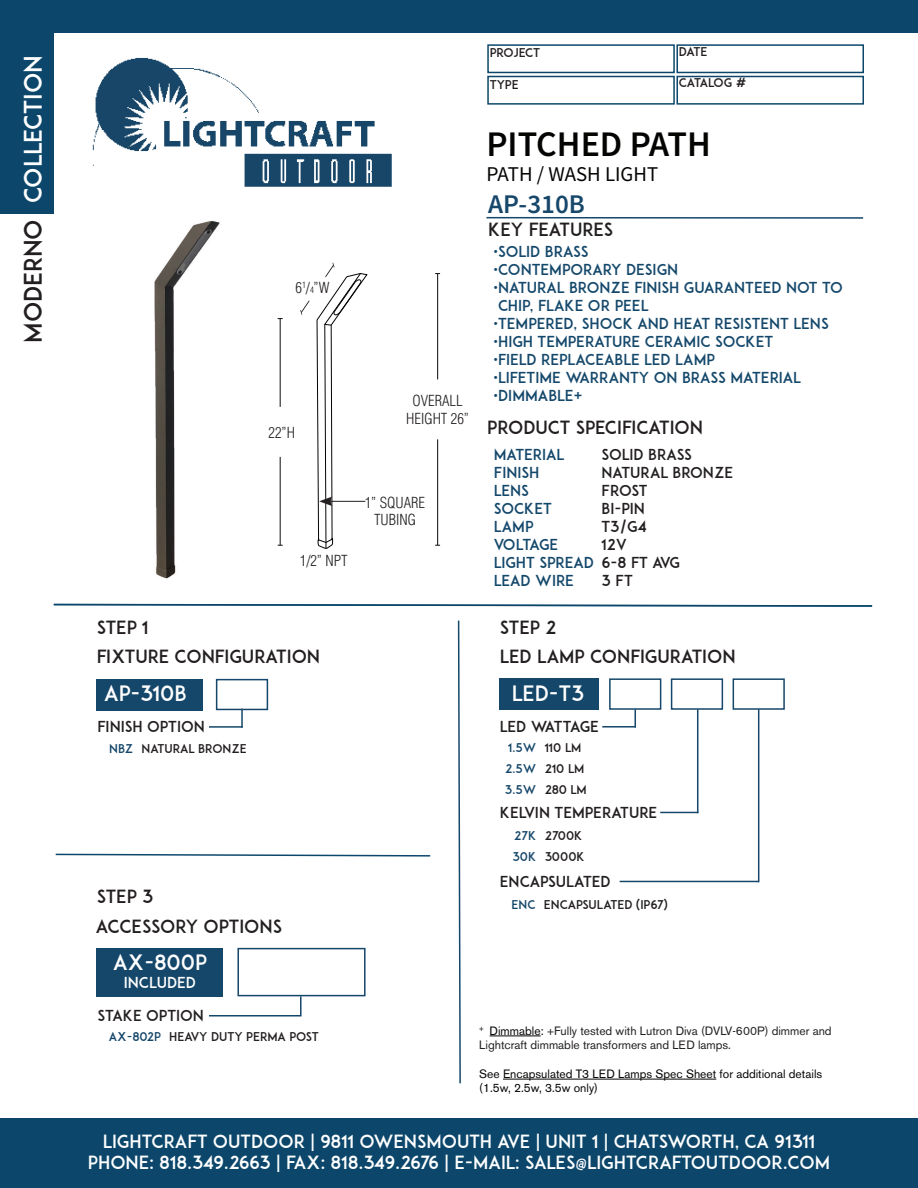
<style>
.page{position:relative;width:918px;height:1188px;background:#fff}
.page>*{position:absolute;margin:0;border:0;box-sizing:border-box;transform-origin:0 0}
.t1{font:600 36px "Source Sans Pro";color:#040503}
.t2{font:600 27px "Source Sans Pro";color:#17476a}
.t3{font:24px "ADAM.CGPRO";color:#fff}
.t4{font:24px "ADAM.CGPRO";color:#231f20}
.t5{font:21px "ADAM.CGPRO";color:#fff}
.t6{font:21px "Source Sans Pro";color:#040503}
.t7{font:18px/21.6px "ADAM.CGPRO";color:#fff;text-align:center}
.t8{font:18px "ADAM.CGPRO";color:#231f20}
.t9{font:16.65px "Source Sans Pro";color:#231f20}
.t10{font:15px/18px "ADAM.CGPRO";color:#14486b}
.t11{font:15px/18px "ADAM.CGPRO";color:#231f20}
.t12{font:15px "ADAM.CGPRO";letter-spacing:-.035em;color:#231f20}
.t13{font:15px "ADAM.CGPRO";color:#fff}
.t14{font:300 condensed 14.85px/17.9px "Helvetica";color:#231f20;text-align:center}
.t15{font:12px/21px "ADAM.CGPRO";color:#231f20}
.t16{font:12px/14.4px "Akzidenz Grotesk BE";color:#231f20}
.t17{font:12px/14.4px "Akzidenz Grotesk BE";color:#040503}
.t18{font:12px/21px "ADAM.CGPRO";color:#15476a;text-align:justify}
.t19{font:12px "ADAM.CGPRO";letter-spacing:-.025em;color:#231f20}
.s1{font-size:8.7px}
.s2{color:#15476a}
.s3{color:#040503}
.s4{font-size:10.5px}
</style>
<div class="page">
<div style="left:0;top:1119px;width:918px;height:69px;background:#0c476b"></div>
<div style="left:0;top:0;width:918px;height:32px;background:#0c476b"></div>
<div style="left:0;top:0;width:54px;height:214px;background:#0c476b"></div>
<div style="left:487px;top:44px;width:188px;height:29px;border:2px solid #0c476b"></div>
<div style="left:487px;top:76px;width:188px;height:29px;border:2px solid #0c476b"></div>
<div style="left:676px;top:44px;width:188px;height:29px;border:2px solid #0c476b"></div>
<div style="left:676px;top:76px;width:188px;height:29px;border:2px solid #0c476b"></div>
<img style="left:92px;top:57px;width:300px;height:130px">
<hr style="left:486px;top:217px;width:377px;height:2px;background:#15476a">
<svg style="left:300px;top:300px;width:10px;height:15px"></svg>
<hr style="left:280px;top:457px;width:1px;height:88px;background:#231f20">
<hr style="left:437px;top:439px;width:1px;height:106px;background:#231f20">
<hr style="left:280px;top:319px;width:1px;height:88px;background:#231f20">
<hr style="left:437px;top:274px;width:1px;height:105px;background:#231f20">
<svg style="left:317px;top:262px;width:50px;height:287px"></svg>
<img style="left:154px;top:221px;width:66px;height:358px">
<div style="left:500px;top:678px;width:99px;height:32px;background:#15476a"></div>
<div style="left:609px;top:678px;width:52px;height:32px;border:2px solid #15476a"></div>
<div style="left:671px;top:678px;width:52px;height:32px;border:2px solid #15476a"></div>
<svg style="left:635px;top:709px;width:1px;height:17px"></svg>
<hr style="left:602px;top:726px;width:34px;height:2px;background:#15476a">
<hr style="left:697px;top:709px;width:1px;height:104px;background:#15476a">
<hr style="left:660px;top:812px;width:38px;height:1px;background:#15476a">
<div style="left:733px;top:678px;width:52px;height:32px;border:2px solid #15476a"></div>
<hr style="left:758px;top:709px;width:1px;height:173px;background:#15476a">
<hr style="left:620px;top:881px;width:139px;height:1px;background:#15476a">
<svg style="left:53px;top:603px;width:820px;height:4px"></svg>
<svg style="left:55px;top:853px;width:376px;height:4px"></svg>
<svg style="left:457px;top:620px;width:4px;height:464px"></svg>
<div style="left:97px;top:948px;width:126px;height:48px;background:#15476a"></div>
<div style="left:237px;top:948px;width:129px;height:48px;border:2px solid #15476a"></div>
<hr style="left:209px;top:1015px;width:93px;height:2px;background:#15476a">
<svg style="left:300px;top:996px;width:2px;height:19px"></svg>
<hr style="left:490px;top:1036px;width:51px;height:1px;background:#040503">
<hr style="left:503px;top:1079px;width:213px;height:1px;background:#040503">
<div style="left:97px;top:679px;width:106px;height:31px;background:#15476a"></div>
<div style="left:216px;top:679px;width:52px;height:31px;border:2px solid #15476a"></div>
<svg style="left:241px;top:709px;width:2px;height:17px"></svg>
<hr style="left:209px;top:726px;width:34px;height:2px;background:#15476a">
<p class="t15" style="left:679px;top:41px;width:30px">DATE</p>
<p class="t9" style="left:439px;top:43px;width:108px">FROST ACRYLIC</p>
<p class="t15" style="left:490px;top:42px;width:52px">PROJECT</p>
<p class="t15" style="left:490px;top:74px;width:30px">TYPE</p>
<h3 class="t3" style="left:18px;top:203px;width:150px;rotate:-90deg">COLLECTION</h3>
<h3 class="t4" style="left:18px;top:343px;width:125px;rotate:-90deg">MODERNO</h3>
<p class="t8" style="left:488px;top:219px;width:127px">KEY FEATURES</p>
<p class="t19" style="left:679px;top:75px;width:69px">CATALOG #</p>
<p class="t9" style="left:439px;top:124px;width:187px">GROUND STAKE INCLUDED</p>
<h1 class="t1" style="left:486px;top:121px;width:226px">PITCHED PATH</h1>
<h3 class="t6" style="left:486px;top:161px;width:173px">PATH / WASH LIGHT</h3>
<h2 class="t2" style="left:488px;top:187px;width:98px">AP-310B</h2>
<p class="t10" style="left:494px;top:243px;width:97px">•SOLID BRASS</p>
<p class="t10" style="left:494px;top:261px;width:186px">•CONTEMPORARY DESIGN</p>
<p class="t10" style="left:498px;top:279px;width:346px;text-indent:-4px">•NATURAL BRONZE FINISH GUARANTEED NOT TO<br>CHIP, FLAKE OR PEEL</p>
<p class="t10" style="left:494px;top:315px;width:337px">•TEMPERED, SHOCK AND HEAT RESISTENT LENS</p>
<p class="t10" style="left:494px;top:333px;width:281px">•HIGH TEMPERATURE CERAMIC SOCKET</p>
<p class="t10" style="left:494px;top:351px;width:223px">•FIELD REPLACEABLE LED LAMP</p>
<p class="t10" style="left:494px;top:369px;width:309px">•LIFETIME WARRANTY ON BRASS MATERIAL</p>
<p class="t10" style="left:494px;top:387px;width:91px">•DIMMABLE+</p>
<p class="t8" style="left:487px;top:416px;width:217px">PRODUCT SPECIFICATION</p>
<p class="t10" style="left:494px;top:445px;width:102px">MATERIAL<br>FINISH<br>LENS<br>SOCKET<br>LAMP<br>VOLTAGE<br>LIGHT SPREAD<br>LEAD WIRE</p>
<p class="t11" style="left:602px;top:445px;width:133px">SOLID BRASS<br>NATURAL BRONZE<br>FROST<br>BI-PIN<br>T3/G4<br>12V<br>6-8 FT AVG<br>3 FT</p>
<p class="t14" style="left:295px;top:278px;width:36px">6<sup>1</sup>/<span class="s1">4</span>”W</p>
<p class="t14" style="left:406px;top:392px;width:64px">OVERALL<br>HEIGHT 26”</p>
<p class="t14" style="left:269px;top:423px;width:28px">22”H</p>
<p class="t14" style="left:365px;top:493px;width:62px">1” SQUARE<br>TUBING</p>
<p class="t14" style="left:300px;top:551px;width:49px">1/2” NPT</p>
<p class="t8" style="left:97px;top:617px;width:53px">STEP 1</p>
<p class="t8" style="left:97px;top:646px;width:225px">FIXTURE CONFIGURATION</p>
<h3 class="t5" style="left:104px;top:681px;width:84px">AP-310B</h3>
<p class="t11" style="left:98px;top:718px;width:109px">FINISH OPTION</p>
<p class="t15" style="left:109px;top:738px;width:139px"><span class="s2">NBZ</span> NATURAL BRONZE</p>
<p class="t8" style="left:97px;top:885px;width:58px">STEP 3</p>
<p class="t8" style="left:96px;top:916px;width:188px">ACCESSORY OPTIONS</p>
<h3 class="t5" style="left:113px;top:949px;width:95px">AX-800P</h3>
<p class="t13" style="left:124px;top:973px;width:74px">INCLUDED</p>
<p class="t8" style="left:500px;top:617px;width:58px">STEP 2</p>
<p class="t8" style="left:500px;top:645px;width:237px">LED LAMP CONFIGURATION</p>
<h3 class="t5" style="left:512px;top:681px;width:74px">LED-T3</h3>
<p class="t12" style="left:500px;top:718px;width:100px">LED WATTAGE</p>
<p class="t18" style="left:505px;top:737px;width:33px">1.5W 2.5W 3.5W</p>
<p class="t15" style="left:545px;top:737px;width:44px">110 LM<br>210 LM<br>280 LM</p>
<p class="t18" style="left:513px;top:825px;width:25px">27K<br>30K</p>
<p class="t15" style="left:545px;top:825px;width:41px">2700K<br>3000K</p>
<p class="t11" style="left:500px;top:803px;width:159px">KELVIN TEMPERATURE</p>
<p class="t11" style="left:500px;top:872px;width:112px">ENCAPSULATED</p>
<p class="t15" style="left:512px;top:894px;width:158px"><span class="s2">ENC</span> ENCAPSULATED (IP67)</p>
<p class="t11" style="left:98px;top:1006px;width:108px">STAKE OPTION</p>
<p class="t15" style="left:109px;top:1026px;width:212px"><span class="s2">AX-802P</span> HEAVY DUTY PERMA POST</p>
<p class="t16" style="left:479px;top:1023px;width:354px"><sup>+</sup> <span class="s3">Dimmable:</span> <span class="s4">+</span>Fully tested with Lutron Diva (DVLV-600P) dimmer and<br>Lightcraft dimmable transformers and LED lamps.</p>
<p class="t17" style="left:479px;top:1067px;width:345px">See Encapsulated T3 LED Lamps Spec Sheet for additional details (1.5w, 2.5w, 3.5w only)</p>
<p class="t7" style="left:88px;top:1130px;width:744px">LIGHTCRAFT OUTDOOR | 9811 OWENSMOUTH AVE | UNIT 1 | CHATSWORTH, CA 91311<br>PHONE: 818.349.2663 | FAX: 818.349.2676 | E-MAIL: SALES@LIGHTCRAFTOUTDOOR.COM</p>
</div>
